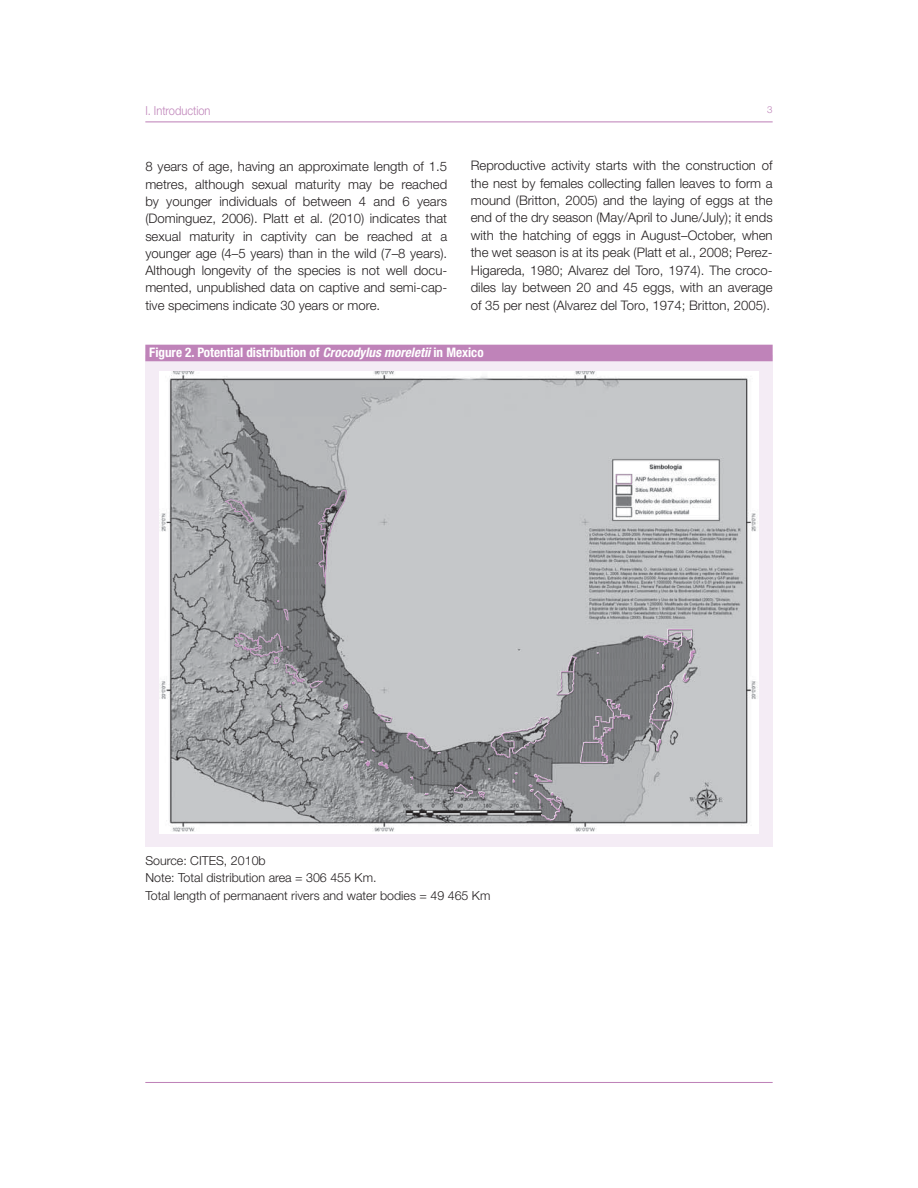
<style>
.page{position:relative;width:918px;height:1188px;background:#fff}
.page>*{position:absolute;margin:0;border:0;box-sizing:border-box;transform-origin:0 0}
.t1{font:300 13.2px/17.2px "Helvetica Neue LT Std";color:#231f20;text-align:justify}
.t2{font:700 condensed 13.2px "Helvetica Neue LT Std";color:#fff}
.t3{font:300 12.45px/17.2px "Helvetica Neue LT Std";color:#231f20}
.t4{font:300 12.45px "Helvetica Neue LT Std";color:#bf83b9;scale:.89 1}
.t5{font:300 9.75px "Helvetica Neue LT Std";color:#bf83b9}
.s1{font-style:italic}
</style>
<div class="page">
<hr style="left:145px;top:121px;width:628px;height:1px;background:#bf83b9">
<hr style="left:145px;top:1082px;width:628px;height:1px;background:#bf83b9">
<div style="left:145px;top:355px;width:628px;height:492px;background:#f4ecf5"></div>
<div style="left:145px;top:345px;width:628px;height:16px;background:#bf83b9"></div>
<img style="left:160px;top:371px;width:598px;height:462px">
<img style="left:318px;top:474px;width:314px;height:110px">
<p class="t4" style="left:145px;top:106px;width:75px">I. Introduction</p>
<p class="t5" style="left:767px;top:106px;width:7px">3</p>
<p class="t1" style="left:145px;top:159px;width:303px">8 years of age, having an approximate length of 1.5 metres, although sexual maturity may be reached by younger individuals of between 4 and 6 years (Dominguez, 2006). Platt et al. (2010) indicates that sexual maturity in captivity can be reached at a younger age (4–5 years) than in the wild (7–8 years).<br>Although longevity of the species is not well docu&shy;mented, unpublished data on captive and semi-cap&shy;tive specimens indicate 30 years or more.</p>
<p class="t1" style="left:471px;top:158px;width:303px">Reproductive activity starts with the construction of the nest by females collecting fallen leaves to form a mound (Britton, 2005) and the laying of eggs at the end of the dry season (May/April to June/July); it ends with the hatching of eggs in August–October, when the wet season is at its peak (Platt et al., 2008; Perez-Higareda, 1980; Alvarez del Toro, 1974). The croco&shy;diles lay between 20 and 45 eggs, with an average of 35 per nest (Alvarez del Toro, 1974; Britton, 2005).</p>
<p class="t2" style="left:149px;top:348px;width:336px">Figure 2. Potential distribution of <span class="s1">Crocodylus moreletii</span> in Mexico</p>
<p class="t3" style="left:145px;top:853px;width:347px">Source: CITES, 2010b<br>Note: Total distribution area = 306 455 Km.<br>Total length of permanaent rivers and water bodies = 49 465 Km</p>
</div>
